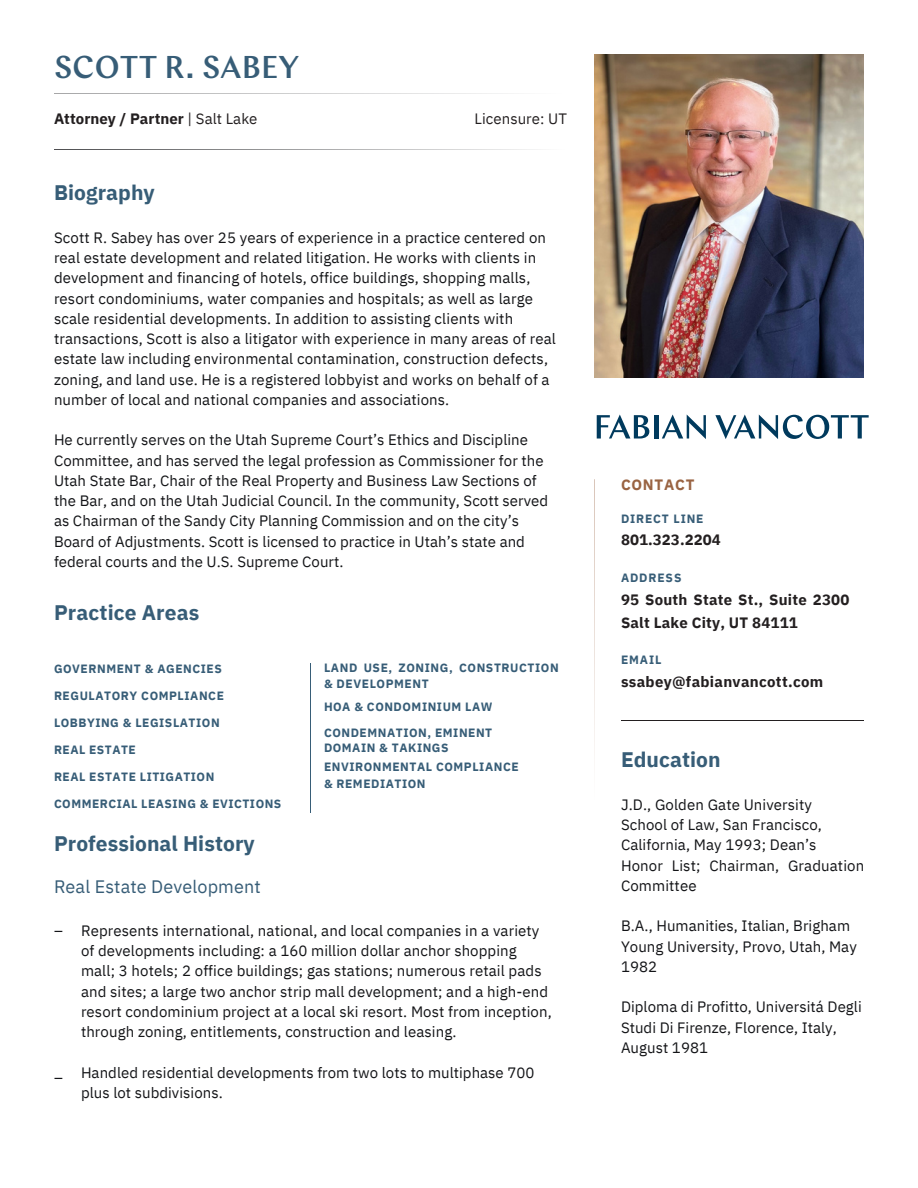
<style>
.page{position:relative;width:918px;height:1188px;background:#fff}
.page>*{position:absolute;margin:0;border:0;box-sizing:border-box;transform-origin:0 0}
.t1{font:500 31.5px "Chap";letter-spacing:.01em;color:#375d77}
.t2{font:700 21px "IBM Plex Sans";letter-spacing:.005em;color:#375d77}
.t3{font:18px "IBM Plex Sans";letter-spacing:.005em;color:#375d77}
.t4{font:15px/20.2px "IBM Plex Sans";letter-spacing:.005em;color:#131417}
.t5{font:700 15px/22.5px "IBM Plex Sans";letter-spacing:.015em;color:#231f20}
.t6{font:15px "IBM Plex Sans";letter-spacing:.005em;color:#231f20}
.t7{font:700 15px "IBM Plex Sans";letter-spacing:.05em;color:#996342}
.t8{font:700 12px/15.8px "IBM Plex Sans";letter-spacing:.045em;color:#375d77}
.t9{font:700 12px "IBM Plex Sans";letter-spacing:.07em;color:#375d77}
.t10{font:700 12px "IBM Plex Sans";letter-spacing:.075em;color:#375d77}
.s1{font-weight:400}
</style>
<div class="page">
<hr style="left:54px;top:93px;width:512px;height:1px;background:#131417">
<svg style="left:54px;top:149px;width:484px;height:1px"></svg>
<img style="left:594px;top:54px;width:270px;height:324px">
<hr style="left:310px;top:664px;width:1px;height:148px;background:#375d77">
<svg style="left:594px;top:479px;width:1px;height:277px"></svg>
<hr style="left:621px;top:721px;width:243px;height:1px;background:#231f20">
<svg style="left:597px;top:414px;width:52px;height:25px"></svg>
<hr style="left:654px;top:415px;width:4px;height:24px;background:#003a5d">
<svg style="left:662px;top:414px;width:44px;height:25px"></svg>
<svg style="left:715px;top:414px;width:154px;height:25px"></svg>
<h6 class="t1" style="left:54px;top:55px;width:247px">SCOTT R. SABEY</h6>
<p class="t5" style="left:54px;top:107px;width:205px">Attorney / Partner <span class="s1">| Salt Lake</span></p>
<h6 class="t2" style="left:54px;top:179px;width:102px">Biography</h6>
<p class="t6" style="left:475px;top:108px;width:94px">Licensure: UT</p>
<p class="t4" style="left:54px;top:227px;width:504px">Scott R. Sabey has over 25 years of experience in a practice centered on real estate development and related litigation. He works with clients in development and financing of hotels, office buildings, shopping malls, resort condominiums, water companies and hospitals; as well as large scale residential developments. In addition to assisting clients with transactions, Scott is also a litigator with experience in many areas of real estate law including environmental contamination, construction defects, zoning, and land use. He is a registered lobbyist and works on behalf of a number of local and national companies and associations.</p>
<p class="t4" style="left:54px;top:430px;width:496px">He currently serves on the Utah Supreme Court’s Ethics and Discipline Committee, and has served the legal profession as Commissioner for the Utah State Bar, Chair of the Real Property and Business Law Sections of the Bar, and on the Utah Judicial Council. In the community, Scott served as Chairman of the Sandy City Planning Commission and on the city’s Board of Adjustments. Scott is licensed to practice in Utah’s state and federal courts and the U.S. Supreme Court.</p>
<h2 class="t2" style="left:54px;top:599px;width:147px">Practice Areas</h2>
<h6 class="t8" style="left:54px;top:660px;width:169px">GOVERNMENT &amp; AGENCIES</h6>
<h6 class="t8" style="left:54px;top:687px;width:171px">REGULATORY COMPLIANCE</h6>
<p class="t8" style="left:54px;top:714px;width:167px">LOBBYING &amp; LEGISLATION</p>
<h4 class="t8" style="left:54px;top:741px;width:83px">REAL ESTATE</h4>
<p class="t8" style="left:54px;top:768px;width:162px">REAL ESTATE LITIGATION</p>
<p class="t8" style="left:54px;top:795px;width:229px">COMMERCIAL LEASING &amp; EVICTIONS</p>
<h6 class="t2" style="left:54px;top:830px;width:202px">Professional History</h6>
<h6 class="t3" style="left:54px;top:875px;width:208px">Real Estate Development</h6>
<h5 class="t8" style="left:324px;top:660px;width:236px">LAND USE, ZONING, CONSTRUCTION &amp; DEVELOPMENT</h5>
<p class="t8" style="left:324px;top:698px;width:170px">HOA &amp; CONDOMINIUM LAW</p>
<h5 class="t8" style="left:324px;top:724px;width:170px">CONDEMNATION, EMINENT</h5>
<p class="t8" style="left:324px;top:740px;width:126px">DOMAIN &amp; TAKINGS</p>
<h5 class="t8" style="left:324px;top:759px;width:196px">ENVIRONMENTAL COMPLIANCE</h5>
<h2 class="t8" style="left:324px;top:776px;width:103px">&amp; REMEDIATION</h2>
<h2 class="t4" style="left:54px;top:920px;width:10px">–</h2>
<p class="t4" style="left:54px;top:1067px;width:10px">–</p>
<h2 class="t4" style="left:81px;top:920px;width:472px">Represents international, national, and local companies in a variety of developments including: a 160 million dollar anchor shopping mall; 3 hotels; 2 office buildings; gas stations; numerous retail pads and sites; a large two anchor strip mall development; and a high-end resort condominium project at a local ski resort. Most from inception, through zoning, entitlements, construction and leasing.</h2>
<p class="t4" style="left:81px;top:1062px;width:455px">Handled residential developments from two lots to multiphase 700 plus lot subdivisions.</p>
<p class="t7" style="left:621px;top:475px;width:75px">CONTACT</p>
<h6 class="t9" style="left:621px;top:510px;width:84px">DIRECT LINE</h6>
<p class="t5" style="left:621px;top:528px;width:101px">801.323.2204</p>
<h6 class="t10" style="left:621px;top:570px;width:62px">ADDRESS</h6>
<p class="t5" style="left:621px;top:588px;width:230px">95 South State St., Suite 2300<br>Salt Lake City, UT 84111</p>
<h6 class="t8" style="left:621px;top:652px;width:42px">EMAIL</h6>
<p class="t5" style="left:621px;top:670px;width:204px">ssabey@fabianvancott.com</p>
<h6 class="t2" style="left:621px;top:746px;width:101px">Education</h6>
<h3 class="t4" style="left:621px;top:794px;width:245px">J.D., Golden Gate University<br>School of Law, San Francisco,<br>California, May 1993; Dean’s<br>Honor List; Chairman, Graduation<br>Committee</h3>
<p class="t4" style="left:621px;top:916px;width:237px">B.A., Humanities, Italian, Brigham<br>Young University, Provo, Utah, May<br>1982</p>
<p class="t4" style="left:621px;top:997px;width:242px">Diploma di Profitto, Universitá Degli<br>Studi Di Firenze, Florence, Italy,<br>August 1981</p>
</div>
